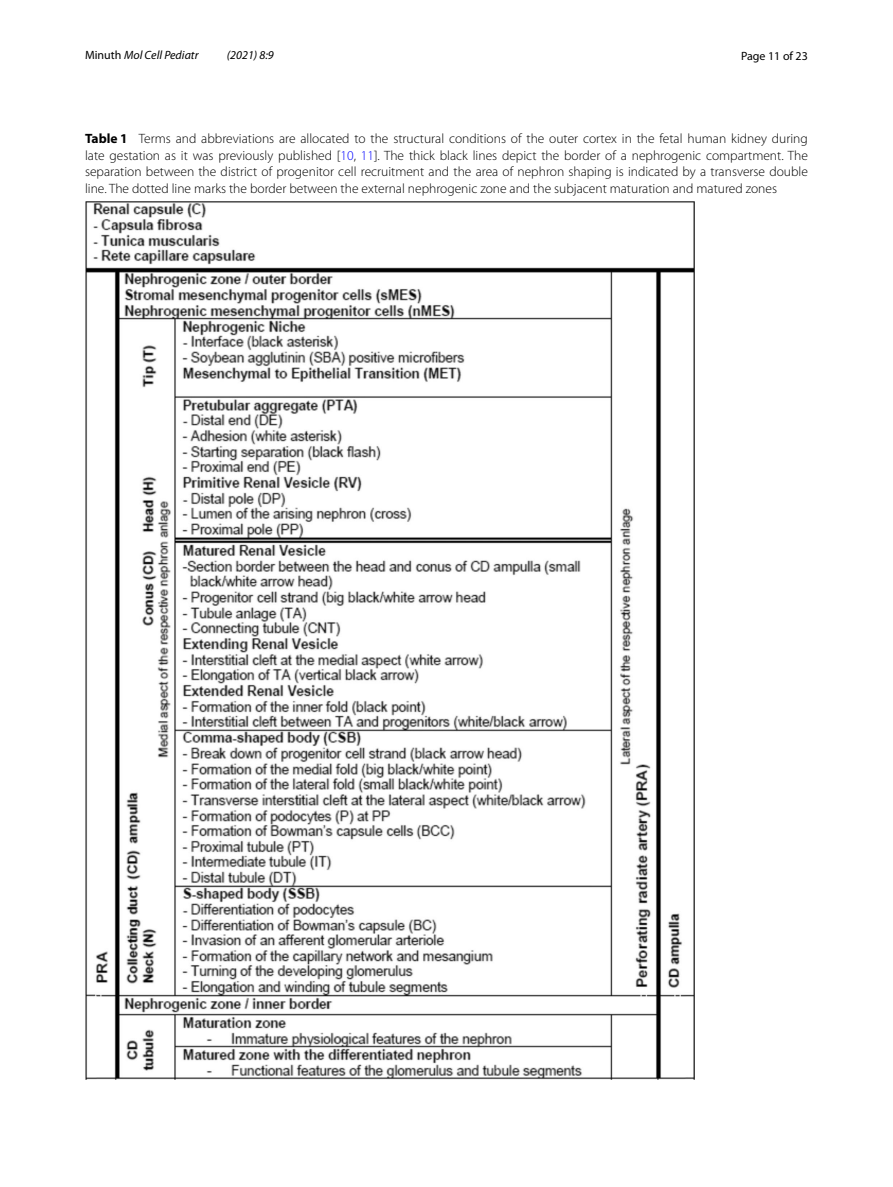
<style>
.page{position:relative;width:893px;height:1187px;background:#fff}
.page>*{position:absolute;margin:0;border:0;box-sizing:border-box;transform-origin:0 0}
.t1{font:300 13.5px/16.5px "Myriad Pro";color:#000;text-align:justify}
.t2{font:italic 12px "Myriad Pro";color:#000}
.t3{font:12px "Myriad Pro";color:#000}
.s1{font-style:normal}
.s2{font-weight:700}
.s3{color:#00f}
</style>
<div class="page">
<img style="left:85px;top:202px;width:609px;height:877px">
<p class="t2" style="left:85px;top:48px;width:115px"><span class="s1">Minuth</span> Mol Cell Pediatr</p>
<p class="t2" style="left:227px;top:48px;width:48px">(2021) 8:9</p>
<p class="t3" style="left:741px;top:48px;width:68px">Page 11 of 23</p>
<p class="t1" style="left:85px;top:130px;width:724px"><span class="s2">Table 1</span> Terms and abbreviations are allocated to the structural conditions of the outer cortex in the fetal human kidney during late gestation as it was previously published [<span class="s3">10</span>, <span class="s3">11</span>]. The thick black lines depict the border of a nephrogenic compartment. The separation between the district of progenitor cell recruitment and the area of nephron shaping is indicated by a transverse double line. The dotted line marks the border between the external nephrogenic zone and the subjacent maturation and matured zones</p>
</div>
